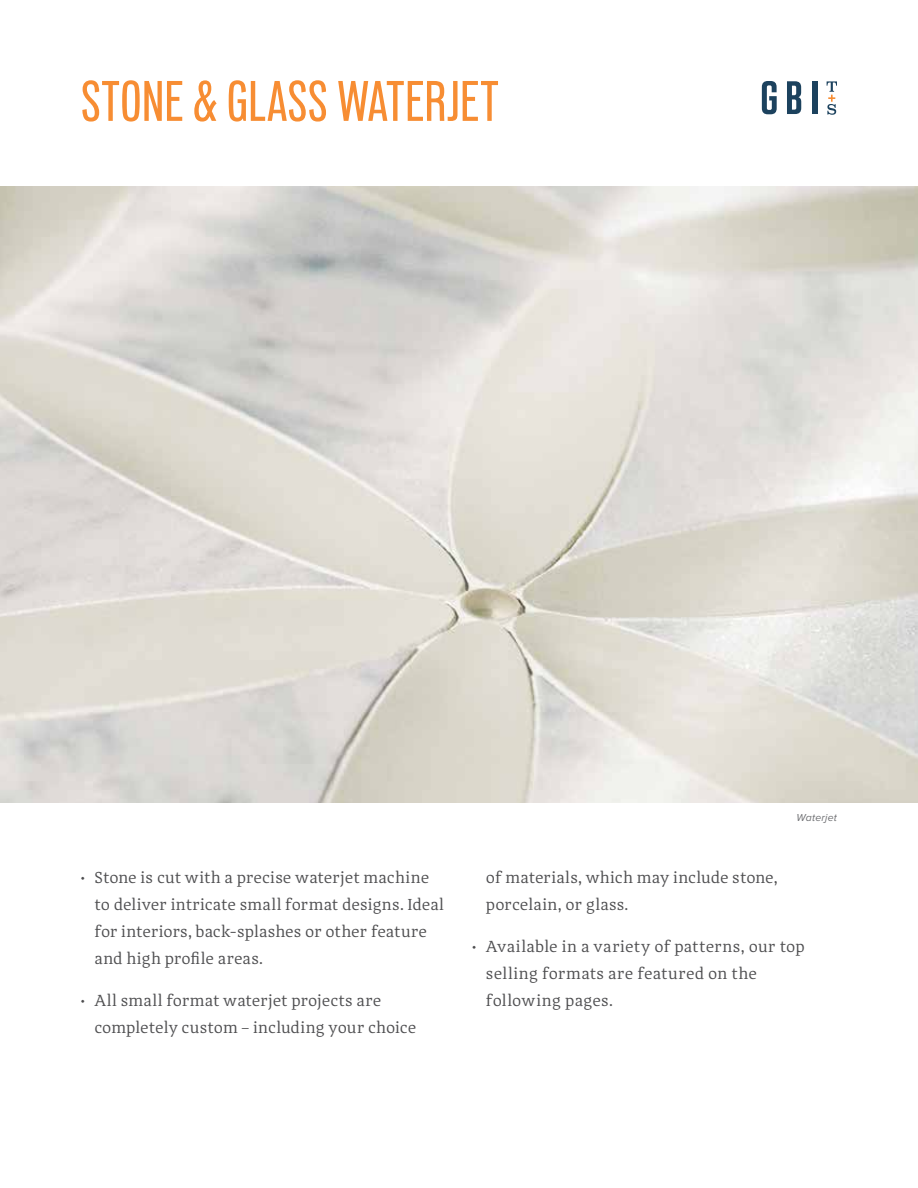
<style>
.page{position:relative;width:918px;height:1188px;background:#fff}
.page>*{position:absolute;margin:0;border:0;box-sizing:border-box;transform-origin:0 0}
.t1{font:500 condensed 57px "Lorimer No 2";color:#f78d33}
.t2{font:16.5px/27px "Adagio Serif";letter-spacing:.005em;color:#4d4d4f}
.t3{font:italic 10.5px "Proxima Nova";letter-spacing:.02em;color:#6d6e71}
</style>
<div class="page">
<svg style="left:762px;top:81px;width:15px;height:33px"></svg>
<svg style="left:787px;top:81px;width:14px;height:33px"></svg>
<div style="left:812px;top:81px;width:5px;height:33px;background:#1c425e"></div>
<svg style="left:827px;top:81px;width:10px;height:34px"></svg>
<img style="left:0;top:187px;width:918px;height:615px">
<h1 class="t1" style="left:81px;top:70px;width:419px">STONE &amp; GLASS WATERJET</h1>
<p class="t3" style="left:797px;top:811px;width:42px">Waterjet</p>
<p class="t2" style="left:94px;top:864px;width:351px;text-indent:-13px">• Stone is cut with a precise waterjet machine to deliver intricate small format designs. Ideal for interiors, back-splashes or other feature and high profile areas.</p>
<p class="t2" style="left:94px;top:987px;width:323px;text-indent:-13px">• All small format waterjet projects are completely custom – including your choice</p>
<p class="t2" style="left:486px;top:864px;width:293px">of materials, which may include stone, porcelain, or glass.</p>
<p class="t2" style="left:486px;top:933px;width:320px;text-indent:-13px">• Available in a variety of patterns, our top selling formats are featured on the following pages.</p>
</div>
